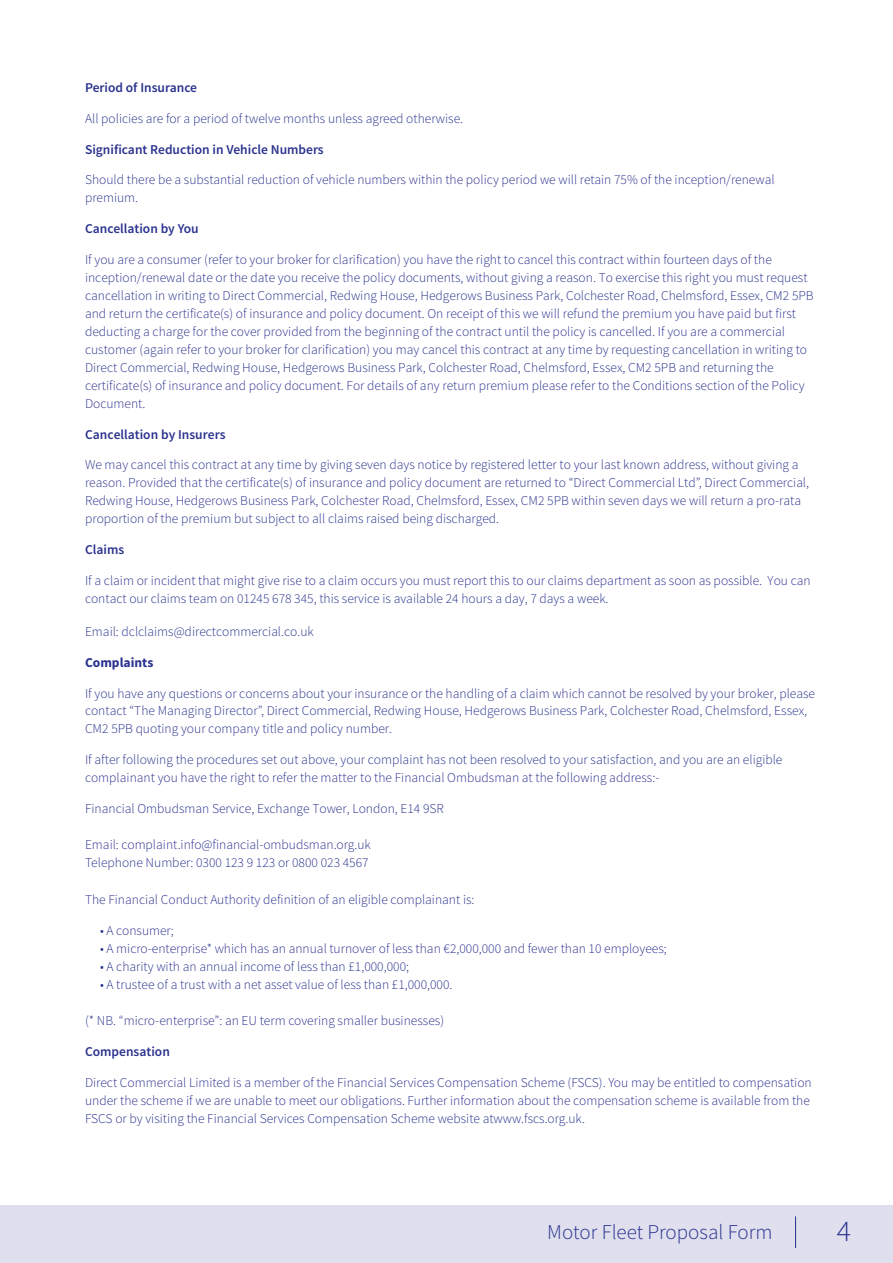
<style>
.page{position:relative;width:893px;height:1263px;background:#fff}
.page>*{position:absolute;margin:0;border:0;box-sizing:border-box;transform-origin:0 0}
.t1{font:300 30px "Source Sans Pro";color:#2a328e}
.t2{font:300 21px "Source Sans Pro";color:#2a328e}
.t3{font:300 13.5px/18px "Source Sans Pro";color:#2a328e}
.t4{font:600 13.5px "Source Sans Pro";color:#2a328e}
.t5{font:700 13.5px "Source Sans Pro";color:#2a328e}
</style>
<div class="page">
<div style="left:0;top:1205px;width:893px;height:58px;background:#dfdfee"></div>
<hr style="left:795px;top:1216px;width:1px;height:32px;background:#2a328e">
<p class="t4" style="left:85px;top:79px;width:114px">Period of Insurance</p>
<p class="t3" style="left:85px;top:109px;width:380px">All policies are for a period of twelve months unless agreed otherwise.</p>
<p class="t4" style="left:85px;top:141px;width:240px">Significant Reduction in Vehicle Numbers</p>
<p class="t3" style="left:85px;top:171px;width:691px">Should there be a substantial reduction of vehicle numbers within the policy period we will retain 75% of the inception/renewal premium.</p>
<p class="t4" style="left:85px;top:220px;width:115px">Cancellation by You</p>
<p class="t3" style="left:85px;top:250px;width:730px">If you are a consumer (refer to your broker for clarification) you have the right to cancel this contract within fourteen days of the inception/renewal date or the date you receive the policy documents, without giving a reason. To exercise this right you must request cancellation in writing to Direct Commercial, Redwing House, Hedgerows Business Park, Colchester Road, Chelmsford, Essex, CM2 5PB and return the certificate(s) of insurance and policy document. On receipt of this we will refund the premium you have paid but first deducting a charge for the cover provided from the beginning of the contract until the policy is cancelled. If you are a commercial customer (again refer to your broker for clarification) you may cancel this contract at any time by requesting cancellation in writing to Direct Commercial, Redwing House, Hedgerows Business Park, Colchester Road, Chelmsford, Essex, CM2 5PB and returning the certificate(s) of insurance and policy document. For details of any return premium please refer to the Conditions section of the Policy Document.</p>
<p class="t4" style="left:85px;top:426px;width:142px">Cancellation by Insurers</p>
<p class="t3" style="left:85px;top:456px;width:726px">We may cancel this contract at any time by giving seven days notice by registered letter to your last known address, without giving a reason. Provided that the certificate(s) of insurance and policy document are returned to “Direct Commercial Ltd”, Direct Commercial, Redwing House, Hedgerows Business Park, Colchester Road, Chelmsford, Essex, CM2 5PB within seven days we will return a pro-rata proportion of the premium but subject to all claims raised being discharged.</p>
<p class="t4" style="left:85px;top:541px;width:41px">Claims</p>
<p class="t3" style="left:85px;top:572px;width:727px">If a claim or incident that might give rise to a claim occurs you must report this to our claims department as soon as possible. You can contact our claims team on 01245 678 345, this service is available 24 hours a day, 7 days a week.</p>
<p class="t3" style="left:85px;top:622px;width:230px">Email: dclclaims@directcommercial.co.uk</p>
<p class="t5" style="left:85px;top:654px;width:70px">Complaints</p>
<p class="t3" style="left:85px;top:684px;width:732px">If you have any questions or concerns about your insurance or the handling of a claim which cannot be resolved by your broker, please contact “The Managing Director”, Direct Commercial, Redwing House, Hedgerows Business Park, Colchester Road, Chelmsford, Essex,<br>CM2 5PB quoting your company title and policy number.</p>
<p class="t3" style="left:85px;top:751px;width:699px">If after following the procedures set out above, your complaint has not been resolved to your satisfaction, and you are an eligible complainant you have the right to refer the matter to the Financial Ombudsman at the following address:-</p>
<p class="t3" style="left:85px;top:800px;width:361px">Financial Ombudsman Service, Exchange Tower, London, E14 9SR</p>
<p class="t3" style="left:85px;top:835px;width:287px">Email: complaint.info@financial-ombudsman.org.uk<br>Telephone Number: 0300 123 9 123 or 0800 023 4567</p>
<p class="t3" style="left:85px;top:890px;width:391px">The Financial Conduct Authority definition of an eligible complainant is:</p>
<p class="t3" style="left:100px;top:922px;width:75px">• A consumer;</p>
<p class="t3" style="left:100px;top:940px;width:568px">• A micro-enterprise* which has an annual turnover of less than €2,000,000 and fewer than 10 employees;</p>
<p class="t3" style="left:100px;top:958px;width:311px">• A charity with an annual income of less than £1,000,000;</p>
<p class="t3" style="left:100px;top:976px;width:354px">• A trustee of a trust with a net asset value of less than £1,000,000.</p>
<p class="t3" style="left:85px;top:1012px;width:361px">(* NB. “micro-enterprise”: an EU term covering smaller businesses)</p>
<p class="t4" style="left:85px;top:1043px;width:86px">Compensation</p>
<p class="t3" style="left:85px;top:1073px;width:728px">Direct Commercial Limited is a member of the Financial Services Compensation Scheme (FSCS). You may be entitled to compensation under the scheme if we are unable to meet our obligations. Further information about the compensation scheme is available from the<br>FSCS or by visiting the Financial Services Compensation Scheme website atwww.fscs.org.uk.</p>
<h2 class="t2" style="left:547px;top:1219px;width:227px">Motor Fleet Proposal Form</h2>
<h1 class="t1" style="left:837px;top:1213px;width:16px">4</h1>
</div>
